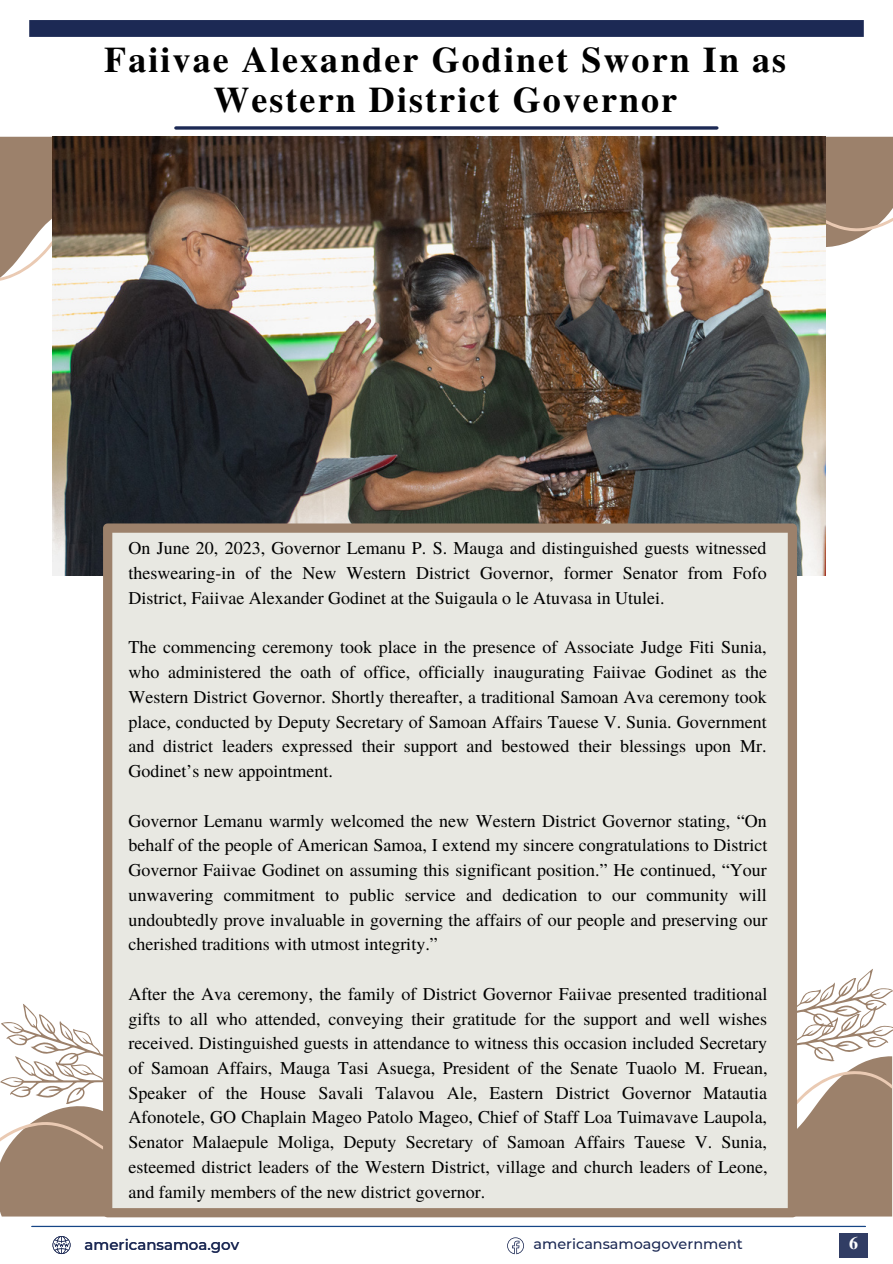
<style>
.page{position:relative;width:893px;height:1264px;background:#fff}
.page>*{position:absolute;margin:0;border:0;box-sizing:border-box;transform-origin:0 0}
.t1{font:700 36px/40.5px "Te X Gyre Termes";letter-spacing:.06em;color:#000;text-align:center}
.t2{font:18px/24.8px "Te X Gyre Termes";color:#000;text-align:justify}
.t3{font:700 17.85px "Te X Gyre Termes";color:#fff}
.t4{font:500 15px "Montserrat";color:#1c2954}
.t5{font:500 14.4px "Montserrat";color:#1c2954}
</style>
<div class="page">
<div style="left:29px;top:20px;width:834px;height:17px;background:#1c2954"></div>
<svg style="left:1px;top:1004px;width:102px;height:51px"></svg>
<svg style="left:15px;top:1056px;width:88px;height:14px"></svg>
<svg style="left:0;top:1070px;width:103px;height:146px;fill:#9c816b"></svg>
<svg style="left:507px;top:1237px;width:17px;height:17px"></svg>
<hr style="left:32px;top:1225px;width:833px;height:1px;background:#164686">
<svg style="left:52px;top:1236px;width:18px;height:17px"></svg>
<div style="left:839px;top:1233px;width:28px;height:24px;background:#313d64"></div>
<svg style="left:176px;top:126px;width:540px;height:4px;background:#3f4a6e"></svg>
<svg style="left:825px;top:137px;width:67px;height:144px"></svg>
<svg style="left:0;top:137px;width:52px;height:144px"></svg>
<img style="left:52px;top:136px;width:773px;height:439px">
<svg style="left:797px;top:969px;width:95px;height:87px"></svg>
<svg style="left:816px;top:1056px;width:76px;height:14px"></svg>
<svg style="left:797px;top:1070px;width:95px;height:146px;background:#a68e7a"></svg>
<div style="left:103px;top:523px;width:694px;height:694px;background:#e8e8e2"></div>
<p class="t1" style="left:104px;top:37px;width:683px">Faiivae Alexander Godinet Sworn In as<br>Western District Governor</p>
<p class="t2" style="left:128px;top:535px;width:639px">On June 20, 2023, Governor Lemanu P. S. Mauga and distinguished guests witnessed theswearing-in of the New Western District Governor, former Senator from Fofo District, Faiivae Alexander Godinet at the Suigaula o le Atuvasa in Utulei.</p>
<p class="t2" style="left:128px;top:634px;width:640px">The commencing ceremony took place in the presence of Associate Judge Fiti Sunia, who administered the oath of office, officially inaugurating Faiivae Godinet as the Western District Governor. Shortly thereafter, a traditional Samoan Ava ceremony took place, conducted by Deputy Secretary of Samoan Affairs Tauese V. Sunia. Government and district leaders expressed their support and bestowed their blessings upon Mr.<br>Godinet’s new appointment.</p>
<p class="t2" style="left:128px;top:807px;width:640px">Governor Lemanu warmly welcomed the new Western District Governor stating, “On behalf of the people of American Samoa, I extend my sincere congratulations to District Governor Faiivae Godinet on assuming this significant position.” He continued, “Your unwavering commitment to public service and dedication to our community will undoubtedly prove invaluable in governing the affairs of our people and preserving our cherished traditions with utmost integrity.”</p>
<p class="t2" style="left:128px;top:980px;width:640px">After the Ava ceremony, the family of District Governor Faiivae presented traditional gifts to all who attended, conveying their gratitude for the support and well wishes received. Distinguished guests in attendance to witness this occasion included Secretary of Samoan Affairs, Mauga Tasi Asuega, President of the Senate Tuaolo M. Fruean, Speaker of the House Savali Talavou Ale, Eastern District Governor Matautia Afonotele, GO Chaplain Mageo Patolo Mageo, Chief of Staff Loa Tuimavave Laupola, Senator Malaepule Moliga, Deputy Secretary of Samoan Affairs Tauese V. Sunia, esteemed district leaders of the Western District, village and church leaders of Leone, and family members of the new district governor.</p>
<p class="t4" style="left:85px;top:1235px;width:156px">americansamoa.gov</p>
<p class="t5" style="left:533px;top:1235px;width:211px">americansamoagovernment</p>
<p class="t3" style="left:849px;top:1229px;width:10px">6</p>
</div>
